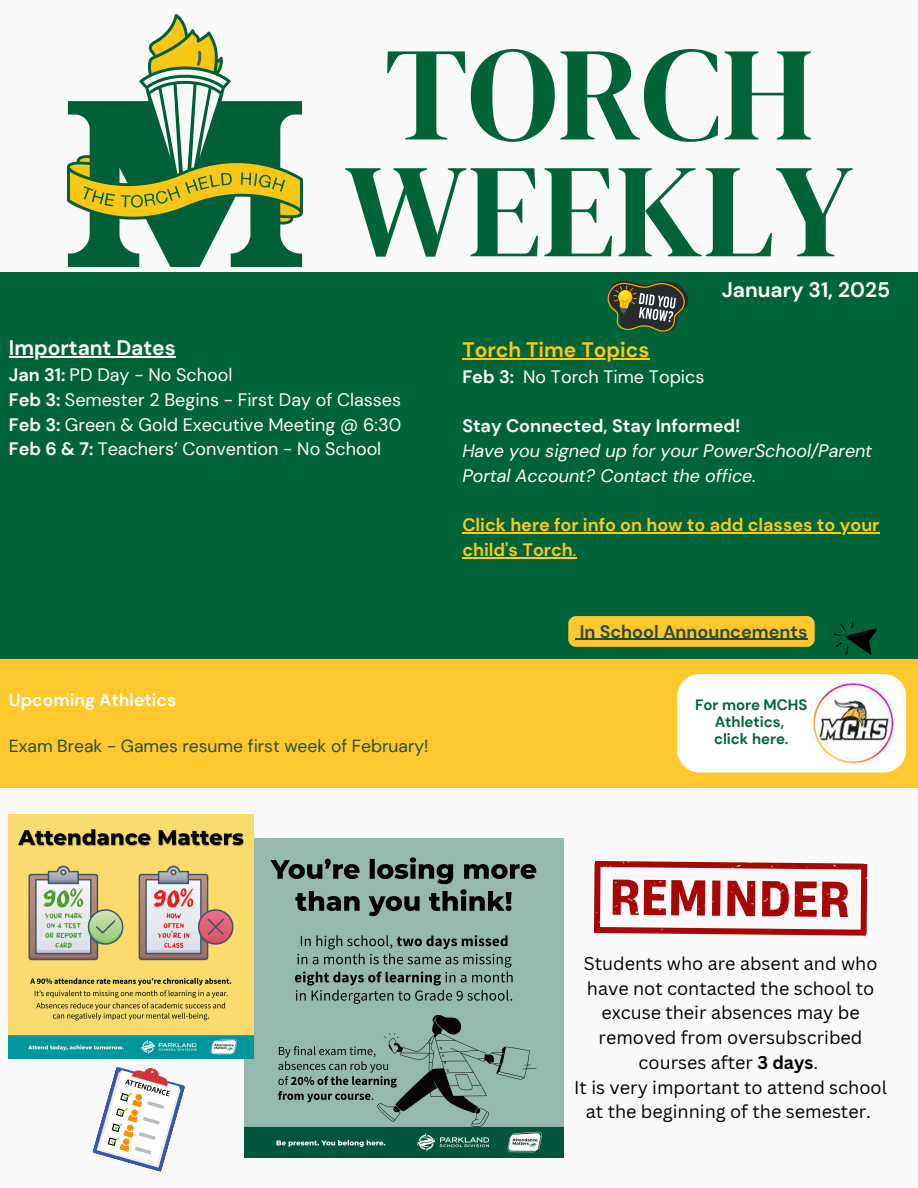
<style>
.page{position:relative;width:918px;height:1188px;background:#fafafa}
.page>*{position:absolute;margin:0;border:0;box-sizing:border-box;transform-origin:0 0}
.t1{font:133.35px/116.9px "DM Serif Display";color:#016338}
.t2{font:700 21px "DM Sans";color:#fff}
.t3{font:700 21px "DM Sans";color:#fbc917}
.t4{font:18px/24.8px "Canva Sans";color:#000;text-align:center}
.t5{font:18px/24.8px "DM Sans";color:#fff}
.t6{font:italic 18px/24.8px "DM Sans";color:#fff}
.t7{font:700 18px/24.8px "DM Sans";color:#fbc917}
.t8{font:700 18px "DM Sans";color:#274e37}
.t9{font:700 18px "DM Sans";color:#fff}
.t10{font:17.55px "DM Sans";color:#274e37}
.t11{font:700 17.55px "DM Sans";color:#fff}
.t12{font:700 15px/16.8px "DM Sans";color:#016338;text-align:center}
.s1{font-weight:700}
.s2{font-weight:700;font-style:normal}
.s3{font-weight:400;color:#ffc82e}
</style>
<div class="page">
<img style="left:67px;top:14px;width:235px;height:252px">
<div style="left:0;top:272px;width:918px;height:387px;background:#016338"></div>
<svg style="left:607px;top:280px;width:81px;height:52px"></svg>
<svg style="left:833px;top:620px;width:44px;height:35px"></svg>
<div style="left:0;top:659px;width:918px;height:128px;background:#ffc82e"></div>
<div style="left:677px;top:674px;width:229px;height:99px;background:#fff;border-radius:22px"></div>
<img style="left:811px;top:682px;width:83px;height:82px">
<img style="left:244px;top:838px;width:320px;height:320px">
<img style="left:9px;top:815px;width:244px;height:244px">
<svg style="left:92px;top:1067px;width:93px;height:105px"></svg>
<svg style="left:594px;top:860px;width:274px;height:76px"></svg>
<div style="left:568px;top:616px;width:247px;height:31px;background:#ffc82e;border-radius:8px"></div>
<hr style="left:580px;top:639px;width:227px;height:1px;background:#274e37">
<hr style="left:9px;top:356px;width:167px;height:2px;background:#fff">
<hr style="left:462px;top:358px;width:187px;height:1px;background:#fbc917">
<hr style="left:462px;top:533px;width:417px;height:1px;background:#fbc917">
<hr style="left:462px;top:557px;width:111px;height:1px;background:#fbc917">
<p class="t1" style="left:345px;top:34px;width:510px">TORCH<br>WEEKLY</p>
<h2 class="t2" style="left:9px;top:335px;width:168px">Important Dates</h2>
<h2 class="t5" style="left:9px;top:363px;width:394px"><span class="s1">Jan 31:</span> PD Day - No School<br><span class="s1">Feb 3:</span> Semester 2 Begins - First Day of Classes <span class="s1">Feb 3:</span> Green &amp; Gold Executive Meeting @ 6:30<br><span class="s1">Feb 6 &amp; 7:</span> Teachers’ Convention - No School</h2>
<p class="t11" style="left:9px;top:688px;width:169px">Upcoming Athletics</p>
<h1 class="t10" style="left:9px;top:734px;width:421px">Exam Break - Games resume first week of February!</h1>
<p class="t2" style="left:722px;top:277px;width:170px">January 31, 2025</p>
<h4 class="t3" style="left:462px;top:336px;width:189px">Torch Time Topics</h4>
<h4 class="t9" style="left:462px;top:365px;width:53px">Feb 3:</h4>
<h4 class="t5" style="left:523px;top:364px;width:183px">No Torch Time Topics</h4>
<h4 class="t6" style="left:462px;top:414px;width:411px"><span class="s2">Stay Connected, Stay Informed!<br></span>Have you signed up for your PowerSchool/Parent</h4>
<h4 class="t6" style="left:462px;top:463px;width:295px">Portal Account? Contact the office.</h4>
<h3 class="t7" style="left:462px;top:513px;width:419px">Click here for info on how to add classes to your child's Torch<span class="s3">.</span></h3>
<p class="t8" style="left:580px;top:620px;width:229px">In School Announcements</p>
<p class="t12" style="left:695px;top:697px;width:114px">For more MCHS<br>Athletics,</p>
<h4 class="t12" style="left:714px;top:731px;width:76px">click here.</h4>
<p class="t4" style="left:574px;top:951px;width:314px">Students who are absent and who have not contacted the school to excuse their absences may be removed from oversubscribed courses after <span class="s1">3 days</span>.<br>It is very important to attend school at the beginning of the semester.</p>
</div>
